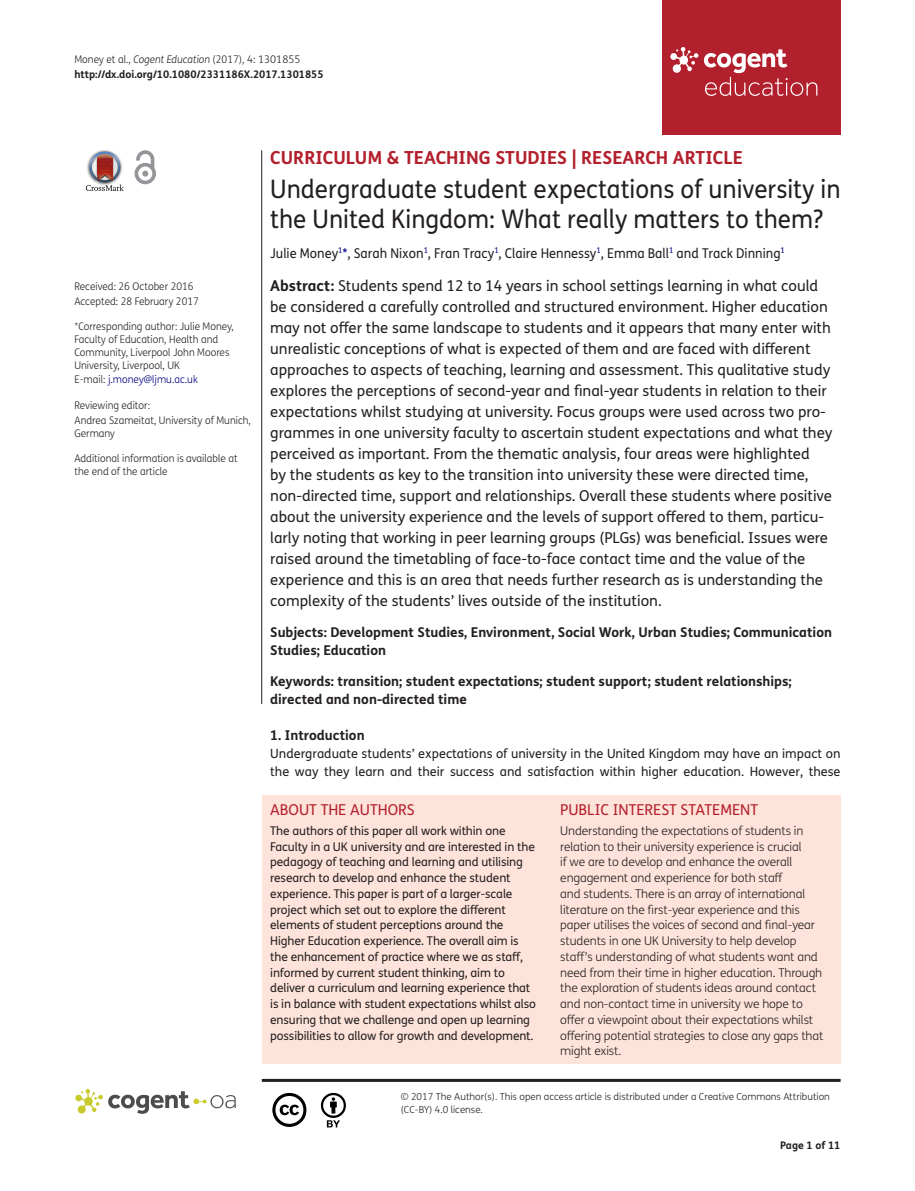
<style>
.page{position:relative;width:915px;height:1191px;background:#fff}
.page>*{position:absolute;margin:0;border:0;box-sizing:border-box;transform-origin:0 0}
.t1{font:25.5px/30px "FS Me Pro";color:#231f20;scale:.95 1}
.t2{font:700 18px "FS Me Pro";color:#b3202d}
.t3{font:15px/21px "FS Me Pro";color:#231f20}
.t4{font:15px "FS Me Pro";color:#b3202d}
.t5{font:700 13.5px/18px "FS Me Pro";color:#231f20}
.t6{font:13.5px "FS Me Pro";color:#231f20;scale:.95 1}
.t7{font:12.75px/18px "FS Me Pro";color:#231f20}
.t8{font:300 12px/15.8px "FS Me Pro";letter-spacing:-.01em;color:#231f20}
.t9{font:12px/15.8px "FS Me Pro";letter-spacing:-.01em;color:#231f20}
.t10{font:300 10.5px/12.8px "FS Me Pro";color:#231f20;scale:.95 1}
.t11{font:700 10.5px/15px "FS Me Pro";color:#231f20}
.t12{font:300 10.5px "FS Me Pro";color:#000080;scale:.95 1}
.t13{font:300 9.75px/12.8px "FS Me Pro";color:#231f20}
.s1{font-weight:300}
.s2{font-weight:300;font-style:italic}
.s3{color:#231f20}
.s4{color:#000080}
.s5{font-weight:700}
</style>
<div class="page">
<div style="left:661px;top:0;width:179px;height:134px;background:#b3202d"></div>
<svg style="left:670px;top:47px;width:147px;height:49px"></svg>
<div style="left:261px;top:795px;width:579px;height:268px;background:#fde3da"></div>
<svg style="left:86px;top:151px;width:38px;height:40px"></svg>
<svg style="left:134px;top:150px;width:22px;height:34px"></svg>
<hr style="left:261px;top:150px;width:1px;height:554px;background:#231f20">
<svg style="left:75px;top:1089px;width:161px;height:24px"></svg>
<svg style="left:272px;top:1093px;width:34px;height:34px"></svg>
<svg style="left:321px;top:1093px;width:25px;height:34px"></svg>
<hr style="left:262px;top:1078px;width:578px;height:3px;background:#231f20">
<p class="t11" style="left:74px;top:51px;width:251px"><span class="s1">Money et al.,</span> <span class="s2">Cogent Education</span> <span class="s1">(2017), 4: 1301855 </span>http://dx.doi.org/10.1080/2331186X.2017.1301855</p>
<p class="t10" style="left:74px;top:279px;width:132px;line-height:14.9px">Received: 26 October 2016<br>Accepted: 28 February 2017</p>
<p class="t10" style="left:74px;top:320px;width:169px">*Corresponding author: Julie Money, Faculty of Education, Health and Community, Liverpool John Moores University, Liverpool, UK</p>
<p class="t12" style="left:74px;top:372px;width:131px"><span class="s3">E-mail:</span> j.money@ljmu.ac.uk</p>
<p class="t10" style="left:74px;top:397px;width:187px;line-height:14.9px">Reviewing editor:<br>Andrea Szameitat, University of Munich,</p>
<p class="t10" style="left:74px;top:426px;width:44px">Germany</p>
<p class="t10" style="left:74px;top:452px;width:173px">Additional information is available at the end of the article</p>
<p class="t2" style="left:270px;top:143px;width:474px">CURRICULUM &amp; TEACHING STUDIES | RESEARCH ARTICLE</p>
<h1 class="t1" style="left:270px;top:174px;width:601px">Undergraduate student expectations of university in the United Kingdom: What really matters to them?</h1>
<p class="t6" style="left:270px;top:243px;width:543px">Julie Money<sup>1</sup><span class="s4">*</span>, Sarah Nixon<sup>1</sup>, Fran Tracy<sup>1</sup>, Claire Hennessy<sup>1</sup>, Emma Ball<sup>1</sup> and Track Dinning<sup>1</sup></p>
<p class="t3" style="left:270px;top:275px;width:563px"><span class="s5">Abstract:</span> Students spend 12 to 14 years in school settings learning in what could be considered a carefully controlled and structured environment. Higher education may not offer the same landscape to students and it appears that many enter with unrealistic conceptions of what is expected of them and are faced with different approaches to aspects of teaching, learning and assessment. This qualitative study explores the perceptions of second-year and final-year students in relation to their expectations whilst studying at university. Focus groups were used across two pro&shy;grammes in one university faculty to ascertain student expectations and what they perceived as important. From the thematic analysis, four areas were highlighted<br>by the students as key to the transition into university these were directed time, non-directed time, support and relationships. Overall these students where positive about the university experience and the levels of support offered to them, particu&shy;larly noting that working in peer learning groups (PLGs) was beneficial. Issues were raised around the timetabling of face-to-face contact time and the value of the experience and this is an area that needs further research as is understanding the complexity of the students’ lives outside of the institution.</p>
<p class="t5" style="left:270px;top:623px;width:563px">Subjects: Development Studies, Environment, Social Work, Urban Studies; Communication<br>Studies; Education</p>
<p class="t5" style="left:270px;top:671px;width:523px">Keywords: transition; student expectations; student support; student relationships; directed and non-directed time</p>
<p class="t5" style="left:270px;top:725px;width:96px">1. Introduction</p>
<p class="t7" style="left:270px;top:744px;width:571px">Undergraduate students’ expectations of university in the United Kingdom may have an impact on the way they learn and their success and satisfaction within higher education. However, these</p>
<p class="t4" style="left:270px;top:800px;width:146px">ABOUT THE AUTHORS</p>
<p class="t9" style="left:270px;top:822px;width:267px">The authors of this paper all work within one Faculty in a UK university and are interested in the pedagogy of teaching and learning and utilising research to develop and enhance the student experience. This paper is part of a larger-scale project which set out to explore the different elements of student perceptions around the Higher Education experience. The overall aim is the enhancement of practice where we as staff, informed by current student thinking, aim to deliver a curriculum and learning experience that is in balance with student expectations whilst also ensuring that we challenge and open up learning possibilities to allow for growth and development.</p>
<p class="t4" style="left:560px;top:800px;width:199px">PUBLIC INTEREST STATEMENT</p>
<p class="t8" style="left:560px;top:822px;width:264px">Understanding the expectations of students in relation to their university experience is crucial<br>if we are to develop and enhance the overall engagement and experience for both staff<br>and students. There is an array of international literature on the first-year experience and this paper utilises the voices of second and final-year students in one UK University to help develop staff’s understanding of what students want and need from their time in higher education. Through the exploration of students ideas around contact and non-contact time in university we hope to offer a viewpoint about their expectations whilst offering potential strategies to close any gaps that might exist.</p>
<p class="t13" style="left:400px;top:1090px;width:430px">© 2017 The Author(s). This open access article is distributed under a Creative Commons Attribution (CC-BY) 4.0 license.</p>
<p class="t11" style="left:780px;top:1137px;width:62px">Page 1 of 11</p>
</div>
